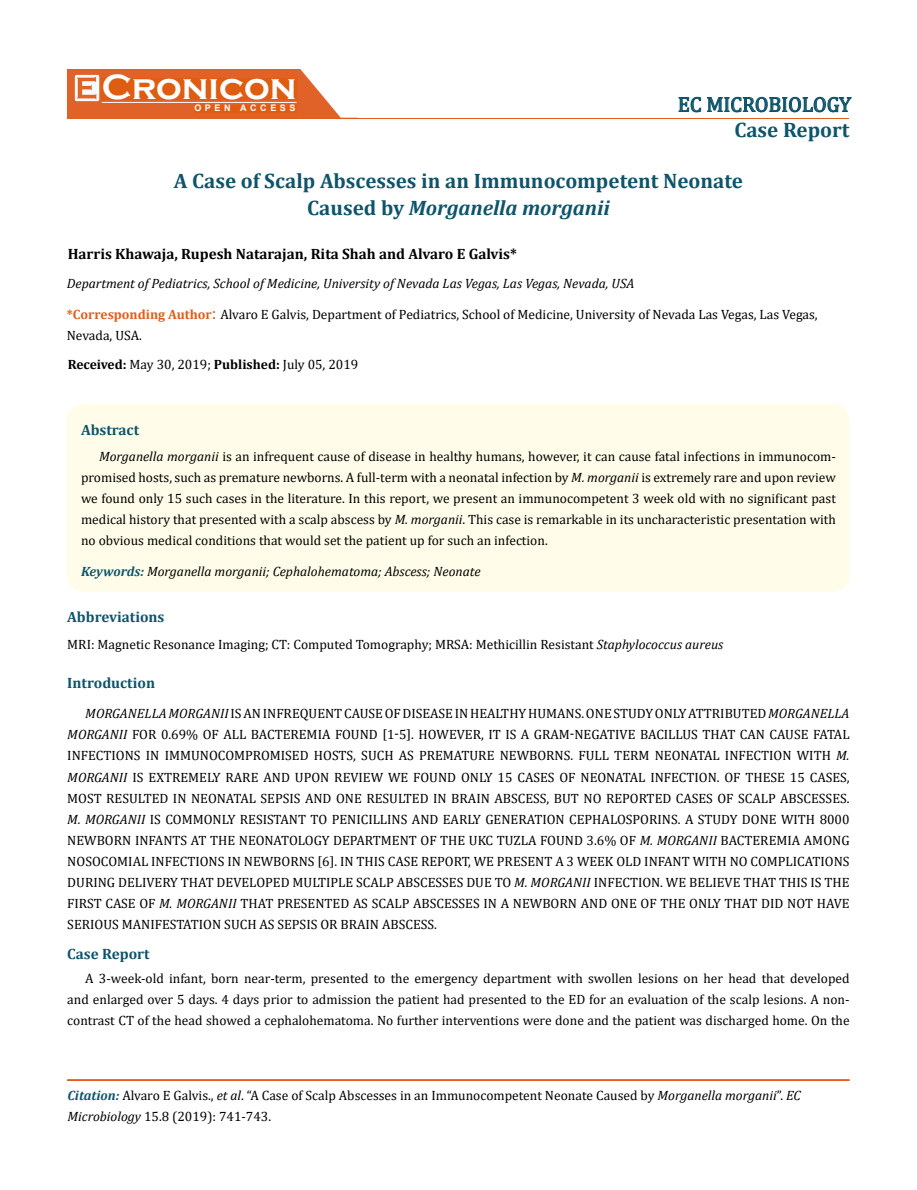
<style>
.page{position:relative;width:917px;height:1190px;background:#fff}
.page>*{position:absolute;margin:0;border:0;box-sizing:border-box;transform-origin:0 0}
.t1{font:700 36px "Copperplate Gothic";color:#fff}
.t2{font:700 21px/27px "Cambria";color:#0e546a;text-align:center}
.t3{font:21px "Cambria";color:#0e546a}
.t4{font:700 15px "Cambria";color:#000}
.t5{font:700 15px "Cambria";color:#0e546a}
.t6{font:13.5px/21px "Cambria";color:#000;text-align:justify}
.t7{font:italic 13.5px "Cambria";color:#000}
.t8{font:700 9px "Arial";letter-spacing:.4em;color:#fff}
.s1{font-style:italic}
.s2{font-weight:700;color:#e05d1a}
.s3{font-size:18px;color:#e05d1a}
.s4{font-weight:700}
.s5{font-weight:700;color:#0e546a}
.s6{font-weight:700;font-style:italic;color:#0e546a}
</style>
<div class="page">
<div style="left:67px;top:70px;width:290px;height:49px;background:#e06228"></div>
<svg style="left:300px;top:69px;width:58px;height:49px"></svg>
<img style="left:75px;top:75px;width:24px;height:26px">
<div style="left:102px;top:79px;width:195px;height:21px;background:#df5d11"></div>
<div style="left:194px;top:105px;width:103px;height:7px;background:#df5d11"></div>
<svg style="left:678px;top:97px;width:173px;height:15px"></svg>
<hr style="left:102px;top:102px;width:194px;height:1px;background:#fff">
<hr style="left:279px;top:118px;width:569px;height:1px;background:#e05d1a">
<hr style="left:67px;top:1080px;width:782px;height:1px;background:#e05d1a">
<div style="left:67px;top:1079px;width:782px;height:1px;border:1px solid #e05d1a"></div>
<div style="left:67px;top:404px;width:782px;height:188px;background:#fffde9;border-radius:18px"></div>
<h1 class="t1" style="left:102px;top:68px;width:196px">Cronicon</h1>
<p class="t8" style="left:194px;top:102px;width:103px">OPEN ACCESS</p>
<h2 class="t3" style="left:677px;top:92px;width:175px">EC MICROBIOLOGY</h2>
<h2 class="t2" style="left:734px;top:116px;width:117px">Case Report</h2>
<h2 class="t2" style="left:174px;top:166px;width:570px">A Case of Scalp Abscesses in an Immunocompetent Neonate<br>Caused by <span class="s1">Morganella morganii</span></h2>
<p class="t4" style="left:68px;top:244px;width:451px">Harris Khawaja, Rupesh Natarajan, Rita Shah and Alvaro E Galvis*</p>
<p class="t7" style="left:67px;top:274px;width:569px">Department of Pediatrics, School of Medicine, University of Nevada Las Vegas, Las Vegas, Nevada, USA</p>
<p class="t6" style="left:67px;top:303px;width:752px"><span class="s2">*Corresponding Author</span><span class="s3">:</span> Alvaro E Galvis, Department of Pediatrics, School of Medicine, University of Nevada Las Vegas, Las Vegas,<br>Nevada, USA.</p>
<p class="t6" style="left:68px;top:353px;width:292px"><span class="s4">Received:</span> May 30, 2019; <span class="s4">Published:</span> July 05, 2019</p>
<p class="t5" style="left:81px;top:419px;width:60px">Abstract</p>
<p class="t6" style="left:81px;top:445px;width:756px;text-indent:18px"><span class="s1">Morganella morganii</span> is an infrequent cause of disease in healthy humans, however, it can cause fatal infections in immunocom&shy;promised hosts, such as premature newborns. A full-term with a neonatal infection by <span class="s1">M. morganii</span> is extremely rare and upon review we found only 15 such cases in the literature. In this report, we present an immunocompetent 3 week old with no significant past medical history that presented with a scalp abscess by <span class="s1">M. morganii</span>. This case is remarkable in its uncharacteristic presentation with no obvious medical conditions that would set the patient up for such an infection.</p>
<p class="t7" style="left:81px;top:561px;width:401px"><span class="s5">Keywords:</span> Morganella morganii; Cephalohematoma; Abscess; Neonate</p>
<p class="t5" style="left:67px;top:606px;width:99px">Abbreviations</p>
<p class="t6" style="left:67px;top:634px;width:657px">MRI: Magnetic Resonance Imaging; CT: Computed Tomography; MRSA: Methicillin Resistant <span class="s1">Staphylococcus aureus</span></p>
<p class="t5" style="left:67px;top:672px;width:89px">Introduction</p>
<p class="t6" style="left:67px;top:703px;width:783px;text-indent:18px"><span class="s1">MORGANELLA MORGANII</span> IS AN INFREQUENT CAUSE OF DISEASE IN HEALTHY HUMANS. ONE STUDY ONLY ATTRIBUTED <span class="s1">MORGANELLA MORGANII</span> FOR 0.69% OF ALL BACTEREMIA FOUND [1-5]. HOWEVER, IT IS A GRAM-NEGATIVE BACILLUS THAT CAN CAUSE FATAL INFECTIONS IN IMMUNOCOMPROMISED HOSTS, SUCH AS PREMATURE NEWBORNS. FULL TERM NEONATAL INFECTION WITH <span class="s1">M.<br>MORGANII</span> IS EXTREMELY RARE AND UPON REVIEW WE FOUND ONLY 15 CASES OF NEONATAL INFECTION. OF THESE 15 CASES, MOST RESULTED IN NEONATAL SEPSIS AND ONE RESULTED IN BRAIN ABSCESS, BUT NO REPORTED CASES OF SCALP ABSCESSES.<br><span class="s1">M. MORGANII</span> IS COMMONLY RESISTANT TO PENICILLINS AND EARLY GENERATION CEPHALOSPORINS. A STUDY DONE WITH 8000<br>NEWBORN INFANTS AT THE NEONATOLOGY DEPARTMENT OF THE UKC TUZLA FOUND 3.6% OF <span class="s1">M. MORGANII</span> BACTEREMIA AMONG NOSOCOMIAL INFECTIONS IN NEWBORNS [6]. IN THIS CASE REPORT, WE PRESENT A 3 WEEK OLD INFANT WITH NO COMPLICATIONS DURING DELIVERY THAT DEVELOPED MULTIPLE SCALP ABSCESSES DUE TO <span class="s1">M. MORGANII</span> INFECTION. WE BELIEVE THAT THIS IS THE FIRST CASE OF <span class="s1">M. MORGANII</span> THAT PRESENTED AS SCALP ABSCESSES IN A NEWBORN AND ONE OF THE ONLY THAT DID NOT HAVE SERIOUS MANIFESTATION SUCH AS SEPSIS OR BRAIN ABSCESS.</p>
<p class="t5" style="left:67px;top:942px;width:84px">Case Report</p>
<p class="t6" style="left:67px;top:967px;width:783px;text-indent:18px">A 3-week-old infant, born near-term, presented to the emergency department with swollen lesions on her head that developed and enlarged over 5 days. 4 days prior to admission the patient had presented to the ED for an evaluation of the scalp lesions. A non&shy;contrast CT of the head showed a cephalohematoma. No further interventions were done and the patient was discharged home. On the</p>
<p class="t6" style="left:67px;top:1084px;width:735px"><span class="s6">Citation:</span> Alvaro E Galvis., <span class="s1">et al</span>. “A Case of Scalp Abscesses in an Immunocompetent Neonate Caused by <span class="s1">Morganella morganii</span>”. <span class="s1">EC<br>Microbiology</span> 15.8 (2019): 741-743.</p>
</div>
